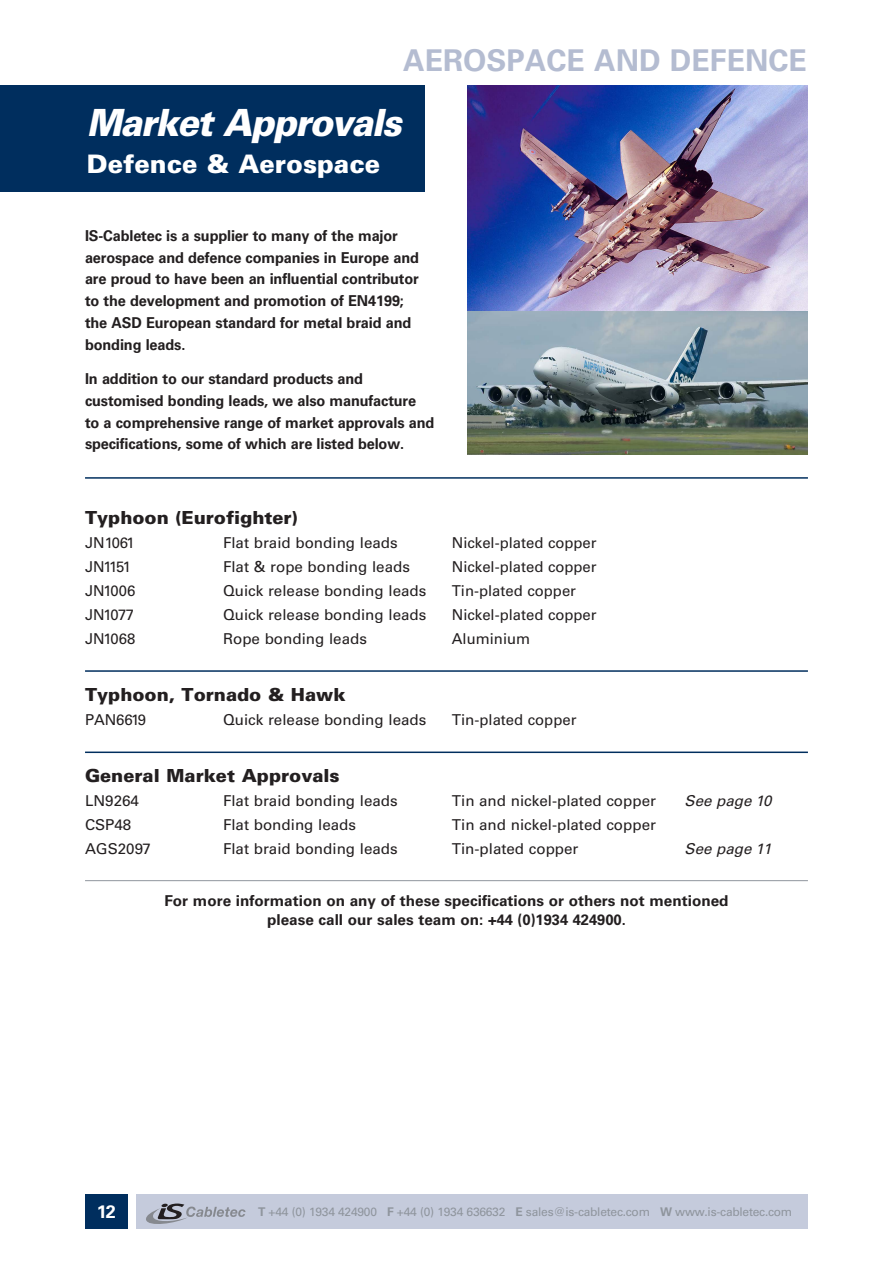
<style>
.page{position:relative;width:893px;height:1263px;background:#fff}
.page>*{position:absolute;margin:0;border:0;box-sizing:border-box;transform-origin:0 0}
.t1{font:italic 900 37.5px "Univers";letter-spacing:-.04em;color:#fff;scale:.94 1}
.t2{font:700 30px "Univers";color:#b4bcd1}
.t3{font:900 25.5px "Univers";color:#fff}
.t4{font:900 18px "Univers";color:#231f20}
.t5{font:700 18px "Univers";color:#fff}
.t6{font:700 15px/21.8px "Univers";letter-spacing:-.01em;color:#231f20}
.t7{font:15px "Univers";color:#231f20}
.t8{font:italic 15px "Univers";color:#231f20}
.t9{font:12px "Univers";letter-spacing:-.02em;color:#8f959d}
.s1{font-weight:700}
</style>
<div class="page">
<img style="left:468px;top:310px;width:340px;height:144px">
<div style="left:0;top:85px;width:425px;height:106px;background:#002e5e"></div>
<hr style="left:892px;top:85px;width:1px;height:106px;background:#8f959d">
<hr style="left:85px;top:880px;width:723px;height:1px;background:#8f959d">
<div style="left:136px;top:1195px;width:672px;height:34px;background:#c5cbdc"></div>
<div style="left:85px;top:1195px;width:43px;height:34px;background:#002e5e"></div>
<img style="left:468px;top:85px;width:340px;height:225px">
<hr style="left:85px;top:477px;width:723px;height:2px;background:#002e5e">
<hr style="left:85px;top:670px;width:723px;height:2px;background:#002e5e">
<hr style="left:85px;top:751px;width:723px;height:2px;background:#002e5e">
<svg style="left:146px;top:1203px;width:99px;height:21px"></svg>
<p class="t2" style="left:403px;top:42px;width:405px">AEROSPACE AND DEFENCE</p>
<p class="t1" style="left:87px;top:99px;width:336px">Market Approvals</p>
<p class="t3" style="left:87px;top:148px;width:295px">Defence &amp; Aerospace</p>
<p class="t6" style="left:85px;top:225px;width:335px">IS-Cabletec is a supplier to many of the major aerospace and defence companies in Europe and are proud to have been an influential contributor to the development and promotion of EN4199; the ASD European standard for metal braid and bonding leads.</p>
<p class="t6" style="left:85px;top:368px;width:351px">In addition to our standard products and customised bonding leads, we also manufacture<br>to a comprehensive range of market approvals and specifications, some of which are listed below.</p>
<p class="t4" style="left:85px;top:507px;width:214px">Typhoon (Eurofighter)</p>
<p class="t7" style="left:85px;top:534px;width:51px">JN1061</p>
<p class="t7" style="left:223px;top:534px;width:176px">Flat braid bonding leads</p>
<p class="t7" style="left:452px;top:534px;width:146px">Nickel-plated copper</p>
<p class="t7" style="left:85px;top:558px;width:48px">JN1151</p>
<p class="t7" style="left:223px;top:558px;width:188px">Flat &amp; rope bonding leads</p>
<p class="t7" style="left:452px;top:558px;width:146px">Nickel-plated copper</p>
<p class="t7" style="left:85px;top:582px;width:52px">JN1006</p>
<p class="t7" style="left:223px;top:582px;width:205px">Quick release bonding leads</p>
<p class="t7" style="left:452px;top:582px;width:126px">Tin-plated copper</p>
<p class="t7" style="left:85px;top:606px;width:51px">JN1077</p>
<p class="t7" style="left:223px;top:606px;width:205px">Quick release bonding leads</p>
<p class="t7" style="left:452px;top:606px;width:146px">Nickel-plated copper</p>
<p class="t7" style="left:85px;top:630px;width:52px">JN1068</p>
<p class="t7" style="left:223px;top:630px;width:145px">Rope bonding leads</p>
<p class="t7" style="left:452px;top:630px;width:80px">Aluminium</p>
<p class="t4" style="left:85px;top:684px;width:262px">Typhoon, Tornado &amp; Hawk</p>
<p class="t7" style="left:85px;top:711px;width:62px">PAN6619</p>
<p class="t7" style="left:223px;top:711px;width:205px">Quick release bonding leads</p>
<p class="t7" style="left:452px;top:711px;width:126px">Tin-plated copper</p>
<p class="t4" style="left:85px;top:765px;width:256px">General Market Approvals</p>
<p class="t7" style="left:85px;top:792px;width:55px">LN9264</p>
<p class="t7" style="left:223px;top:792px;width:176px">Flat braid bonding leads</p>
<p class="t7" style="left:452px;top:792px;width:206px">Tin and nickel-plated copper</p>
<p class="t8" style="left:685px;top:792px;width:88px">See page 10</p>
<p class="t7" style="left:85px;top:816px;width:48px">CSP48</p>
<p class="t7" style="left:223px;top:816px;width:135px">Flat bonding leads</p>
<p class="t7" style="left:452px;top:816px;width:206px">Tin and nickel-plated copper</p>
<p class="t7" style="left:85px;top:840px;width:67px">AGS2097</p>
<p class="t7" style="left:223px;top:840px;width:176px">Flat braid bonding leads</p>
<p class="t7" style="left:452px;top:840px;width:128px">Tin-plated copper</p>
<p class="t8" style="left:685px;top:840px;width:88px">See page 11</p>
<p class="t6" style="left:164px;top:892px;width:566px;line-height:18.8px;text-align:center">For more information on any of these specifications or others not mentioned please call our sales team on: +44 (0)1934 424900.</p>
<p class="t5" style="left:97px;top:1201px;width:21px">12</p>
<p class="t9" style="left:258px;top:1205px;width:536px"><span class="s1">T</span> +44 (0) 1934 424900 <span class="s1">F</span> +44 (0) 1934 636632 <span class="s1">E</span> sales@is-cabletec.com <span class="s1">W</span> www.is-cabletec.com</p>
</div>
